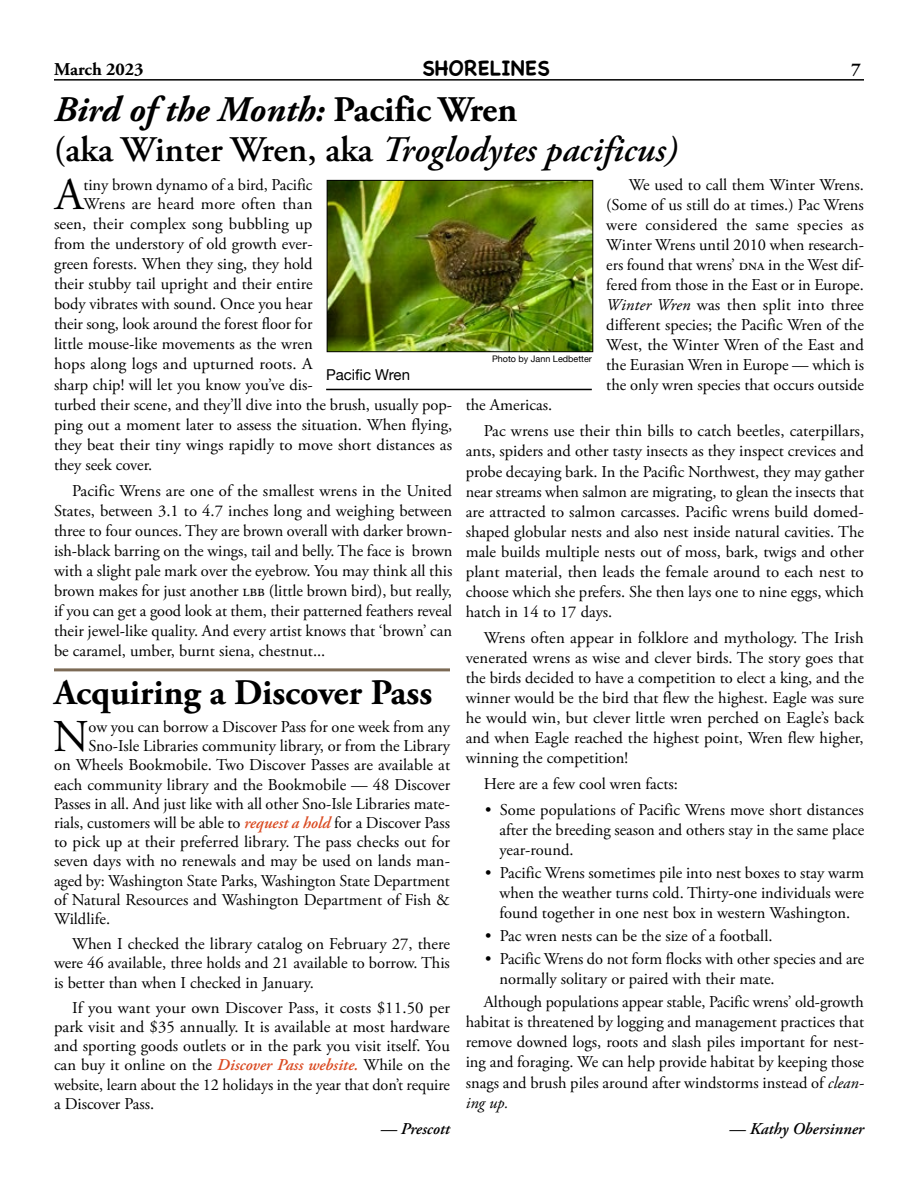
<style>
.page{position:relative;width:918px;height:1188px;background:#fff}
.page>*{position:absolute;margin:0;border:0;box-sizing:border-box;transform-origin:0 0}
.body_text_first{font:45.45px "Adobe Garamond Pro";color:#000}
.Heading{font:italic 600 36px "Adobe Garamond Pro";color:#000}
.Heading-2{font:italic 700 36px "Adobe Garamond Pro";color:#000}
.eHeading-lineAbove{font:700 36px "Adobe Garamond Pro";color:#000}
.t1{font:700 21px "Chalkboard SE";color:#000}
.t2{font:700 18px "Adobe Garamond Pro";color:#000}
.body_text{font:16.5px/20.1px "Adobe Garamond Pro";color:#000;text-align:justify}
.body_text_first-2{font:16.5px "Adobe Garamond Pro";color:#000}
.author{font:italic 600 16.5px "Adobe Garamond Pro";color:#000}
.t3{font:15px "Helvetica Neue";color:#000}
.credit{font:9px "Helvetica Neue";color:#000}
.s1{font-style:normal}
.s2{font-style:italic}
.s3{font-weight:600;font-style:italic;color:#da4b22}
</style>
<div class="page">
<hr style="left:54px;top:79px;width:810px;height:2px;background:#000">
<img style="left:329px;top:182px;width:262px;height:168px">
<div style="left:327px;top:180px;width:266px;height:172px;border:1px solid #000"></div>
<hr style="left:326px;top:389px;width:266px;height:1px;background:#000">
<hr style="left:54px;top:668px;width:396px;height:3px;background:#7c6a55">
<p class="t2" style="left:54px;top:58px;width:91px">March 2023</p>
<p class="t1" style="left:422px;top:55px;width:129px">SHORELINES</p>
<p class="t2" style="left:852px;top:58px;width:11px">7</p>
<p class="Heading-2" style="left:54px;top:89px;width:465px">Bird of the Month: <span class="s1">Pacific Wren</span></p>
<p class="Heading" style="left:54px;top:129px;width:625px"><span class="s1">(aka Winter Wren, aka</span> Troglodytes pacificus)</p>
<p class="body_text_first" style="left:55px;top:168px;width:30px">A</p>
<p class="body_text_first-2" style="left:83px;top:175px;width:231px">tiny brown dynamo of a bird, Pacific</p>
<p class="body_text" style="left:606px;top:175px;width:259px;text-indent:22px">We used to call them Winter Wrens. (Some of us still do at times.) Pac Wrens were considered the same species as Winter Wrens until 2010 when research&shy;ers found that wrens’ dna in the West dif&shy;fered from those in the East or in Europe.<br><span class="s2">Winter Wren</span> was then split into three different species; the Pacific Wren of the West, the Winter Wren of the East and the Eurasian Wren in Europe — which is the only wren species that occurs outside</p>
<p class="body_text_first-2" style="left:83px;top:194px;width:231px">Wrens are heard more often than</p>
<p class="body_text_first-2" style="left:54px;top:214px;width:260px">seen, their complex song bubbling up</p>
<p class="body_text_first-2" style="left:54px;top:234px;width:260px">from the understory of old growth ever-</p>
<p class="body_text_first-2" style="left:54px;top:254px;width:260px">green forests. When they sing, they hold</p>
<p class="body_text_first-2" style="left:54px;top:274px;width:260px">their stubby tail upright and their entire</p>
<p class="body_text_first-2" style="left:54px;top:294px;width:260px">body vibrates with sound. Once you hear</p>
<p class="body_text_first-2" style="left:54px;top:314px;width:260px">their song, look around the forest floor for</p>
<p class="body_text_first-2" style="left:54px;top:334px;width:260px">little mouse-like movements as the wren</p>
<p class="body_text_first-2" style="left:54px;top:354px;width:260px">hops along logs and upturned roots. A</p>
<p class="body_text_first-2" style="left:54px;top:374px;width:260px">sharp chip! will let you know you’ve dis-</p>
<p class="body_text_first-2" style="left:54px;top:394px;width:400px">turbed their scene, and they’ll dive into the brush, usually pop-</p>
<p class="body_text_first-2" style="left:54px;top:414px;width:400px">ping out a moment later to assess the situation. When flying,</p>
<p class="body_text_first-2" style="left:54px;top:435px;width:400px">they beat their tiny wings rapidly to move short distances as</p>
<p class="body_text_first-2" style="left:54px;top:455px;width:100px">they seek cover.</p>
<p class="body_text" style="left:54px;top:481px;width:400px;text-indent:18px">Pacific Wrens are one of the smallest wrens in the United States, between 3.1 to 4.7 inches long and weighing between three to four ounces. They are brown overall with darker brown&shy;ish-black barring on the wings, tail and belly. The face is brown with a slight pale mark over the eyebrow. You may think all this brown makes for just another lbb (little brown bird), but really, if you can get a good look at them, their patterned feathers reveal their jewel-like quality. And every artist knows that ‘brown’ can be caramel, umber, burnt siena, chestnut...</p>
<p class="credit" style="left:492px;top:352px;width:101px">Photo by Jann Ledbetter</p>
<p class="t3" style="left:326px;top:364px;width:85px">Pacific Wren</p>
<p class="body_text" style="left:466px;top:396px;width:88px">the Americas.</p>
<p class="body_text" style="left:466px;top:422px;width:400px;text-indent:18px">Pac wrens use their thin bills to catch beetles, caterpillars, ants, spiders and other tasty insects as they inspect crevices and probe decaying bark. In the Pacific Northwest, they may gather near streams when salmon are migrating, to glean the insects that are attracted to salmon carcasses. Pacific wrens build domed&shy;shaped globular nests and also nest inside natural cavities. The male builds multiple nests out of moss, bark, twigs and other plant material, then leads the female around to each nest to choose which she prefers. She then lays one to nine eggs, which hatch in 14 to 17 days.</p>
<p class="body_text" style="left:466px;top:628px;width:400px;text-indent:18px">Wrens often appear in folklore and mythology. The Irish venerated wrens as wise and clever birds. The story goes that the birds decided to have a competition to elect a king, and the winner would be the bird that flew the highest. Eagle was sure he would win, but clever little wren perched on Eagle’s back and when Eagle reached the highest point, Wren flew higher, winning the competition!</p>
<p class="body_text" style="left:484px;top:774px;width:196px">Here are a few cool wren facts:</p>
<p class="body_text" style="left:500px;top:800px;width:366px;text-indent:-14px">• Some populations of Pacific Wrens move short distances after the breeding season and others stay in the same place year-round.</p>
<p class="body_text" style="left:500px;top:863px;width:366px;text-indent:-14px">• Pacific Wrens sometimes pile into nest boxes to stay warm when the weather turns cold. Thirty-one individuals were found together in one nest box in western Washington.</p>
<p class="body_text" style="left:485px;top:927px;width:289px">• Pac wren nests can be the size of a football.</p>
<p class="body_text" style="left:500px;top:950px;width:366px;text-indent:-14px">• Pacific Wrens do not form flocks with other species and are normally solitary or paired with their mate.</p>
<p class="body_text" style="left:466px;top:993px;width:400px;text-indent:18px">Although populations appear stable, Pacific wrens’ old-growth habitat is threatened by logging and management practices that remove downed logs, roots and slash piles important for nest&shy;ing and foraging. We can help provide habitat by keeping those snags and brush piles around after windstorms instead of <span class="s2">clean&shy;ing up.</span></p>
<p class="author" style="left:729px;top:1119px;width:136px">— Kathy Obersinner</p>
<p class="eHeading-lineAbove" style="left:54px;top:671px;width:380px">Acquiring a Discover Pass</p>
<p class="body_text_first" style="left:53px;top:710px;width:37px">N</p>
<p class="body_text_first-2" style="left:89px;top:717px;width:363px">ow you can borrow a Discover Pass for one week from any</p>
<p class="body_text_first-2" style="left:89px;top:736px;width:363px">Sno-Isle Libraries community library, or from the Library</p>
<p class="body_text_first-2" style="left:54px;top:755px;width:398px">on Wheels Bookmobile. Two Discover Passes are available at</p>
<p class="body_text_first-2" style="left:54px;top:774px;width:398px">each community library and the Bookmobile — 48 Discover</p>
<p class="body_text_first-2" style="left:54px;top:794px;width:398px">Passes in all. And just like with all other Sno-Isle Libraries mate-</p>
<p class="body_text_first-2" style="left:54px;top:813px;width:397px">rials, customers will be able to <span class="s3">request a hold</span> for a Discover Pass</p>
<p class="body_text_first-2" style="left:54px;top:832px;width:398px">to pick up at their preferred library. The pass checks out for</p>
<p class="body_text_first-2" style="left:54px;top:851px;width:398px">seven days with no renewals and may be used on lands man-</p>
<p class="body_text_first-2" style="left:54px;top:870px;width:397px">aged by: Washington State Parks, Washington State Department</p>
<p class="body_text_first-2" style="left:54px;top:890px;width:397px">of Natural Resources and Washington Department of Fish &amp;</p>
<p class="body_text_first-2" style="left:54px;top:909px;width:58px">Wildlife.</p>
<p class="body_text" style="left:54px;top:935px;width:398px;line-height:19.2px;text-indent:18px">When I checked the library catalog on February 27, there were 46 available, three holds and 21 available to borrow. This is better than when I checked in January.</p>
<p class="body_text" style="left:54px;top:999px;width:398px;line-height:19.2px;text-indent:18px">If you want your own Discover Pass, it costs $11.50 per park visit and $35 annually. It is available at most hardware and sporting goods outlets or in the park you visit itself. You can buy it online on the <span class="s3">Discover Pass website.</span> While on the website, learn about the 12 holidays in the year that don’t require a Discover Pass.</p>
<p class="author" style="left:380px;top:1119px;width:71px">— Prescott</p>
</div>
